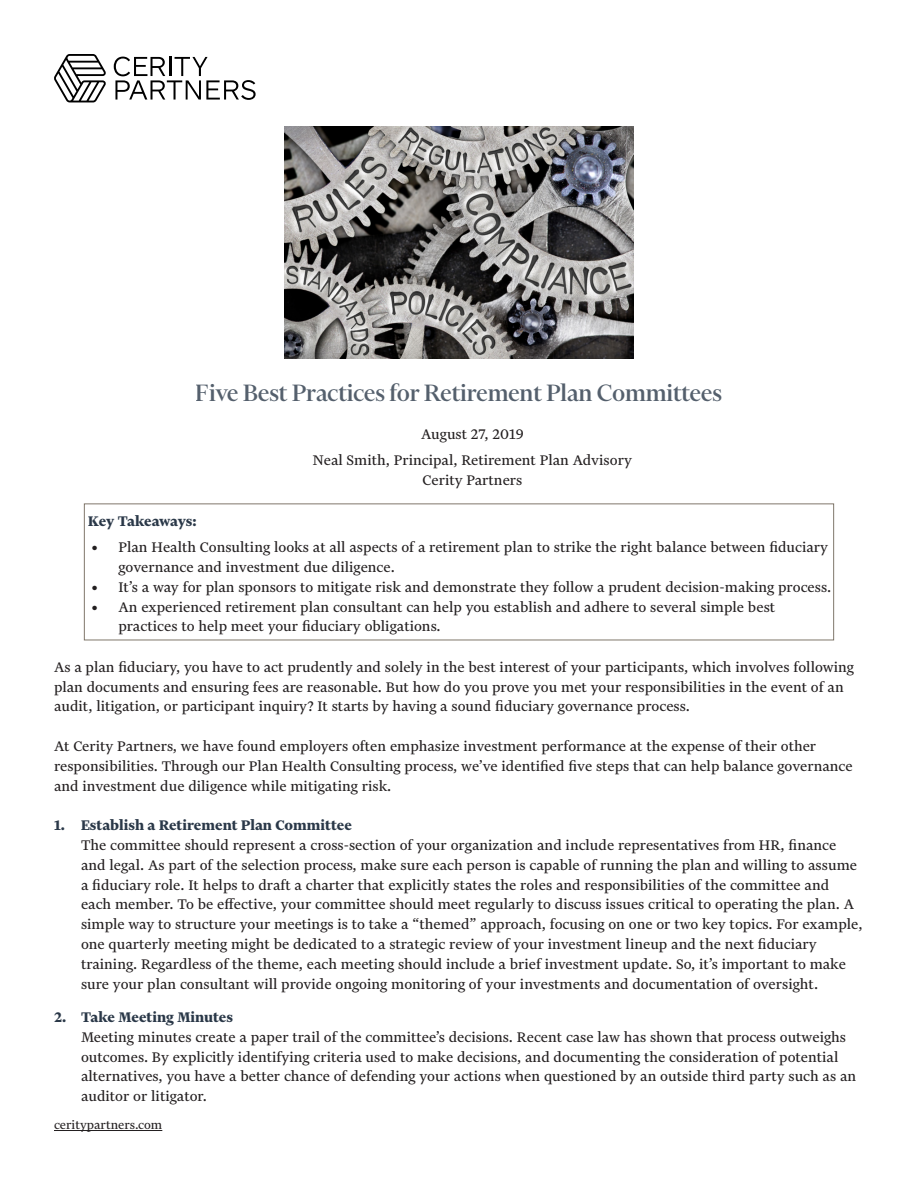
<style>
.page{position:relative;width:918px;height:1188px;background:#fff}
.page>*{position:absolute;margin:0;border:0;box-sizing:border-box;transform-origin:0 0}
.t1{font:500 27px "Financier Display";color:#2a3848}
.Economic_Insights{font:16.5px/19.8px "Financier Text";color:#231f20}
.Economic_Insights-2{font:700 16.5px "Financier Text";color:#2a3848}
.Economic_Insights-3{font:700 16.5px "Financier Text";letter-spacing:-.02em;color:#2a3848}
.t2{font:14.25px "Financier Text";color:#231f20}
</style>
<div class="page">
<hr style="left:54px;top:1130px;width:108px;height:1px;background:#231f20">
<svg style="left:114px;top:57px;width:142px;height:43px"></svg>
<svg style="left:54px;top:54px;width:52px;height:48px"></svg>
<img style="left:284px;top:126px;width:350px;height:233px">
<h1 class="t1" style="left:196px;top:379px;width:528px">Five Best Practices for Retirement Plan Committees</h1>
<p class="Economic_Insights" style="left:421px;top:424px;width:104px">August 27, 2019</p>
<p class="Economic_Insights" style="left:313px;top:451px;width:321px">Neal Smith, Principal, Retirement Plan Advisory</p>
<p class="Economic_Insights" style="left:423px;top:470px;width:101px">Cerity Partners</p>
<p class="Economic_Insights-3" style="left:88px;top:512px;width:110px">Key Takeaways:</p>
<p class="Economic_Insights" style="left:118px;top:537px;width:711px;text-indent:-27px">• Plan Health Consulting looks at all aspects of a retirement plan to strike the right balance between fiduciary governance and investment due diligence.</p>
<p class="Economic_Insights" style="left:91px;top:577px;width:741px">• It’s a way for plan sponsors to mitigate risk and demonstrate they follow a prudent decision-making process.</p>
<p class="Economic_Insights" style="left:118px;top:597px;width:658px;text-indent:-27px">• An experienced retirement plan consultant can help you establish and adhere to several simple best practices to help meet your fiduciary obligations.</p>
<p class="Economic_Insights" style="left:54px;top:657px;width:802px">As a plan fiduciary, you have to act prudently and solely in the best interest of your participants, which involves following plan documents and ensuring fees are reasonable. But how do you prove you met your responsibilities in the event of an audit, litigation, or participant inquiry? It starts by having a sound fiduciary governance process.</p>
<p class="Economic_Insights" style="left:54px;top:736px;width:800px">At Cerity Partners, we have found employers often emphasize investment performance at the expense of their other responsibilities. Through our Plan Health Consulting process, we’ve identified five steps that can help balance governance and investment due diligence while mitigating risk.</p>
<p class="Economic_Insights-2" style="left:54px;top:817px;width:299px">1. Establish a Retirement Plan Committee</p>
<p class="Economic_Insights" style="left:81px;top:835px;width:783px">The committee should represent a cross-section of your organization and include representatives from HR, finance and legal. As part of the selection process, make sure each person is capable of running the plan and willing to assume a fiduciary role. It helps to draft a charter that explicitly states the roles and responsibilities of the committee and each member. To be effective, your committee should meet regularly to discuss issues critical to operating the plan. A simple way to structure your meetings is to take a “themed” approach, focusing on one or two key topics. For example, one quarterly meeting might be dedicated to a strategic review of your investment lineup and the next fiduciary training. Regardless of the theme, each meeting should include a brief investment update. So, it’s important to make sure your plan consultant will provide ongoing monitoring of your investments and documentation of oversight.</p>
<p class="Economic_Insights-2" style="left:54px;top:1008px;width:181px">2. Take Meeting Minutes</p>
<p class="Economic_Insights" style="left:81px;top:1027px;width:777px">Meeting minutes create a paper trail of the committee’s decisions. Recent case law has shown that process outweighs outcomes. By explicitly identifying criteria used to make decisions, and documenting the consideration of potential alternatives, you have a better chance of defending your actions when questioned by an outside third party such as an auditor or litigator.</p>
<p class="t2" style="left:54px;top:1117px;width:110px">ceritypartners.com</p>
</div>
